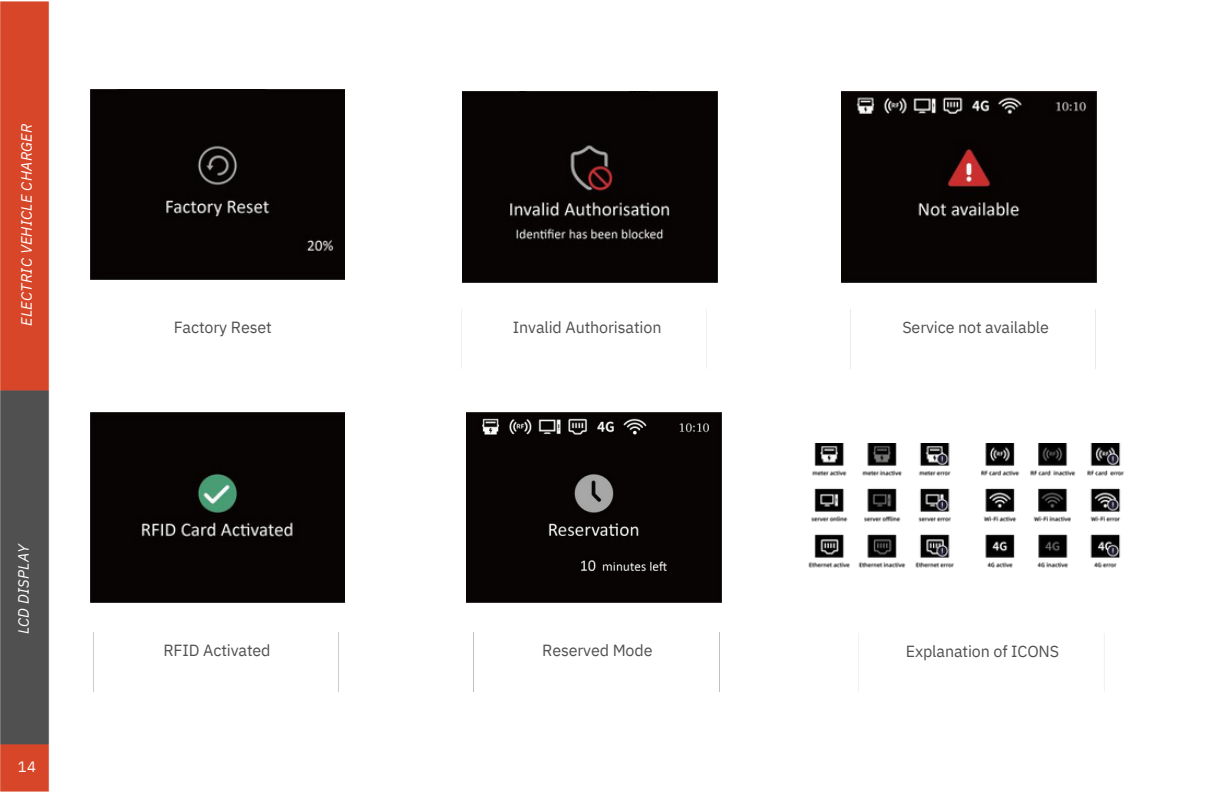
<style>
.page{position:relative;width:1224px;height:792px;background:#fff}
.page>*{position:absolute;margin:0;border:0;box-sizing:border-box;transform-origin:0 0}
.t1{font:16px "IBM Plex Sans";letter-spacing:-.01em;color:#515052}
.t2{font:italic 14.8px "IBM Plex Sans";letter-spacing:.02em;color:#fff}
.t3{font:14.8px "IBM Plex Sans";color:#fff}
</style>
<div class="page">
<img style="left:0;top:1px;width:50px;height:791px">
<div style="left:90px;top:89px;width:255px;height:191px;background:#080403"></div>
<div style="left:463px;top:92px;width:255px;height:190px;background:#080403"></div>
<img style="left:842px;top:92px;width:255px;height:190px">
<img style="left:90px;top:412px;width:255px;height:191px">
<img style="left:467px;top:412px;width:255px;height:191px">
<img style="left:808px;top:444px;width:316px;height:124px">
<img style="left:93px;top:633px;width:246px;height:58px">
<img style="left:461px;top:310px;width:246px;height:58px">
<img style="left:473px;top:633px;width:247px;height:58px">
<img style="left:850px;top:310px;width:246px;height:58px">
<img style="left:858px;top:633px;width:247px;height:59px">
<p class="t2" style="left:17px;top:326px;width:204px;rotate:-90deg">ELECTRIC VEHICLE CHARGER</p>
<p class="t2" style="left:14px;top:634px;width:93px;rotate:-90deg">LCD DISPLAY</p>
<p class="t3" style="left:18px;top:757px;width:20px">14</p>
<p class="t1" style="left:174px;top:316px;width:100px">Factory Reset</p>
<p class="t1" style="left:163px;top:639px;width:109px">RFID Activated</p>
<p class="t1" style="left:513px;top:316px;width:150px">Invalid Authorisation</p>
<p class="t1" style="left:902px;top:316px;width:148px">Service not available</p>
<p class="t1" style="left:542px;top:639px;width:112px">Reserved Mode</p>
<p class="t1" style="left:906px;top:640px;width:155px">Explanation of ICONS</p>
</div>
